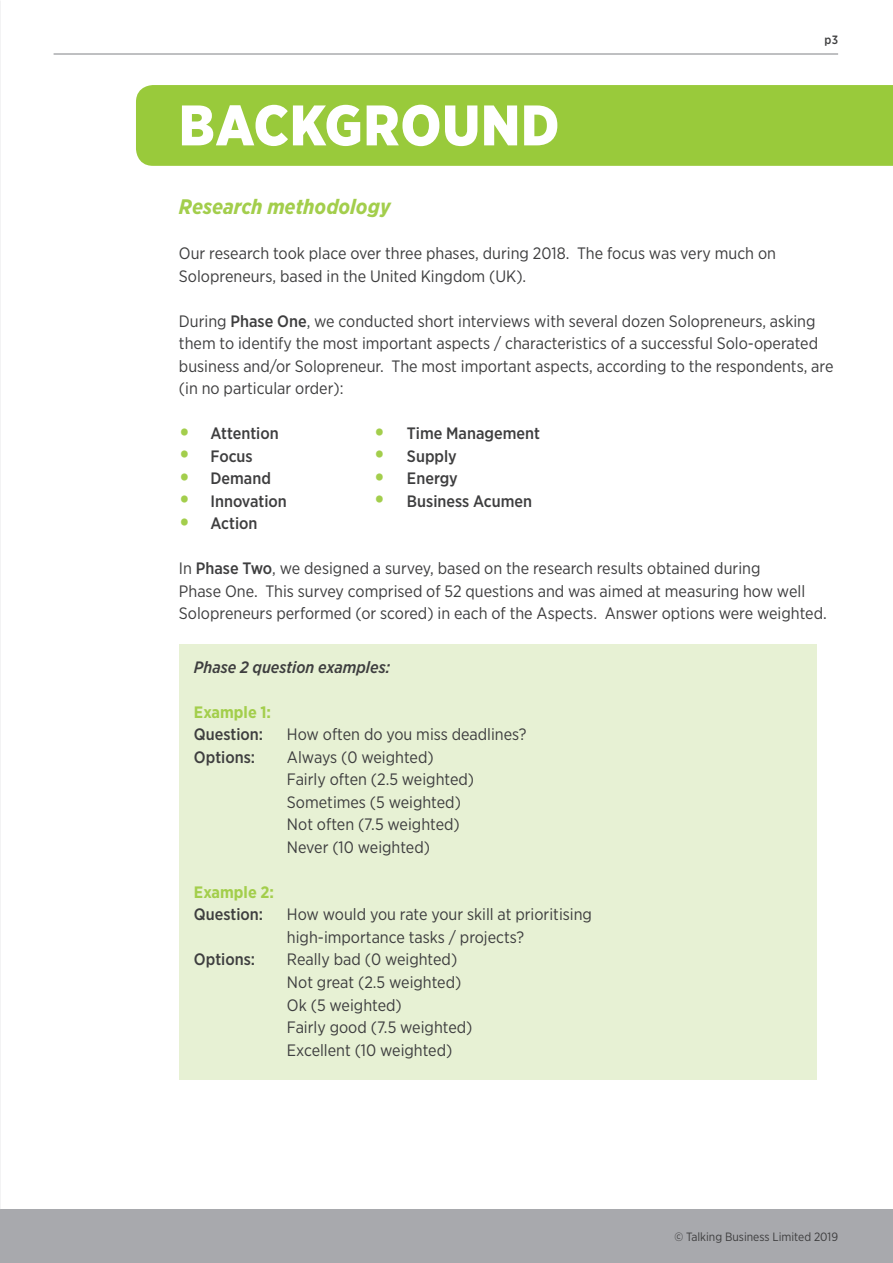
<style>
.page{position:relative;width:893px;height:1263px;background:#fff}
.page>*{position:absolute;margin:0;border:0;box-sizing:border-box;transform-origin:0 0}
.t1{font:900 57px "Gotham Narrow";letter-spacing:.02em;color:#fff}
.t2{font:italic 700 21px "Gotham Narrow";color:#a3ce4c}
.Body_Copy{font:16.5px/22.5px "Gotham Narrow";color:#3e3e3f}
.Body_Copy-2{font:500 16.5px "Gotham Narrow";color:#3e3e3f}
.Body_Copy-3{font:italic 500 16.5px "Gotham Narrow";color:#3e3e3f}
.Body_Copy-4{font:700 16.5px "Gotham Narrow";color:#a3ce4c}
.t3{font:12px "Gotham Narrow";color:#3e3e3f}
.t4{font:500 12px "Gotham Narrow";color:#3e3e3f}
.s1{font-weight:500}
.s2{font-size:25.5px;color:#a3ce4c}
</style>
<div class="page">
<div style="left:0;top:1210px;width:893px;height:53px;background:#a8a9ad"></div>
<hr style="left:54px;top:54px;width:784px;height:1px;background:#808285">
<div style="left:179px;top:644px;width:637px;height:436px;background:#e7f1d4"></div>
<div style="left:136px;top:85px;width:757px;height:81px;background:#99ca3b"></div>
<h1 class="t1" style="left:179px;top:88px;width:382px">BACKGROUND</h1>
<p class="t4" style="left:824px;top:32px;width:15px">p3</p>
<h2 class="t2" style="left:179px;top:193px;width:213px">Research methodology</h2>
<p class="Body_Copy" style="left:179px;top:242px;width:598px">Our research took place over three phases, during 2018. The focus was very much on<br>Solopreneurs, based in the United Kingdom (UK).</p>
<p class="Body_Copy" style="left:179px;top:309px;width:656px">During <span class="s1">Phase One</span>, we conducted short interviews with several dozen Solopreneurs, asking them to identify the most important aspects / characteristics of a successful Solo-operated business and/or Solopreneur. The most important aspects, according to the respondents, are (in no particular order):</p>
<p class="Body_Copy-2" style="left:179px;top:423px;width:101px"><span class="s2">•</span> Attention</p>
<p class="Body_Copy-2" style="left:374px;top:423px;width:167px"><span class="s2">•</span> Time Management</p>
<p class="Body_Copy-2" style="left:179px;top:446px;width:75px"><span class="s2">•</span> Focus</p>
<p class="Body_Copy-2" style="left:374px;top:446px;width:84px"><span class="s2">•</span> Supply</p>
<p class="Body_Copy-2" style="left:179px;top:468px;width:93px"><span class="s2">•</span> Demand</p>
<p class="Body_Copy-2" style="left:374px;top:468px;width:85px"><span class="s2">•</span> Energy</p>
<p class="Body_Copy-2" style="left:179px;top:491px;width:109px"><span class="s2">•</span> Innovation</p>
<p class="Body_Copy-2" style="left:374px;top:491px;width:160px"><span class="s2">•</span> Business Acumen</p>
<p class="Body_Copy-2" style="left:179px;top:513px;width:80px"><span class="s2">•</span> Action</p>
<p class="Body_Copy" style="left:179px;top:557px;width:649px">In <span class="s1">Phase Two</span>, we designed a survey, based on the research results obtained during<br>Phase One. This survey comprised of 52 questions and was aimed at measuring how well<br>Solopreneurs performed (or scored) in each of the Aspects. Answer options were weighted.</p>
<p class="Body_Copy-3" style="left:194px;top:657px;width:198px">Phase 2 question examples:</p>
<p class="Body_Copy-4" style="left:194px;top:701px;width:79px">Example 1:</p>
<p class="Body_Copy-2" style="left:194px;top:724px;width:71px">Question:</p>
<p class="Body_Copy" style="left:287px;top:723px;width:241px">How often do you miss deadlines?</p>
<p class="Body_Copy-2" style="left:194px;top:747px;width:63px">Options:</p>
<p class="Body_Copy" style="left:287px;top:745px;width:148px">Always (0 weighted)</p>
<p class="Body_Copy" style="left:287px;top:768px;width:189px">Fairly often (2.5 weighted)</p>
<p class="Body_Copy" style="left:287px;top:790px;width:176px">Sometimes (5 weighted)</p>
<p class="Body_Copy" style="left:287px;top:813px;width:174px">Not often (7.5 weighted)</p>
<p class="Body_Copy" style="left:287px;top:835px;width:145px">Never (10 weighted)</p>
<p class="Body_Copy-4" style="left:194px;top:881px;width:82px">Example 2:</p>
<p class="Body_Copy-2" style="left:194px;top:904px;width:71px">Question:</p>
<p class="Body_Copy" style="left:287px;top:903px;width:307px">How would you rate your skill at prioritising high-importance tasks / projects?</p>
<p class="Body_Copy-2" style="left:194px;top:949px;width:63px">Options:</p>
<p class="Body_Copy" style="left:287px;top:948px;width:172px">Really bad (0 weighted)</p>
<p class="Body_Copy" style="left:287px;top:970px;width:176px">Not great (2.5 weighted)</p>
<p class="Body_Copy" style="left:287px;top:993px;width:116px">Ok (5 weighted)</p>
<p class="Body_Copy" style="left:287px;top:1015px;width:187px">Fairly good (7.5 weighted)</p>
<p class="Body_Copy" style="left:287px;top:1038px;width:167px">Excellent (10 weighted)</p>
<p class="t3" style="left:674px;top:1229px;width:165px">© Talking Business Limited 2019</p>
</div>
